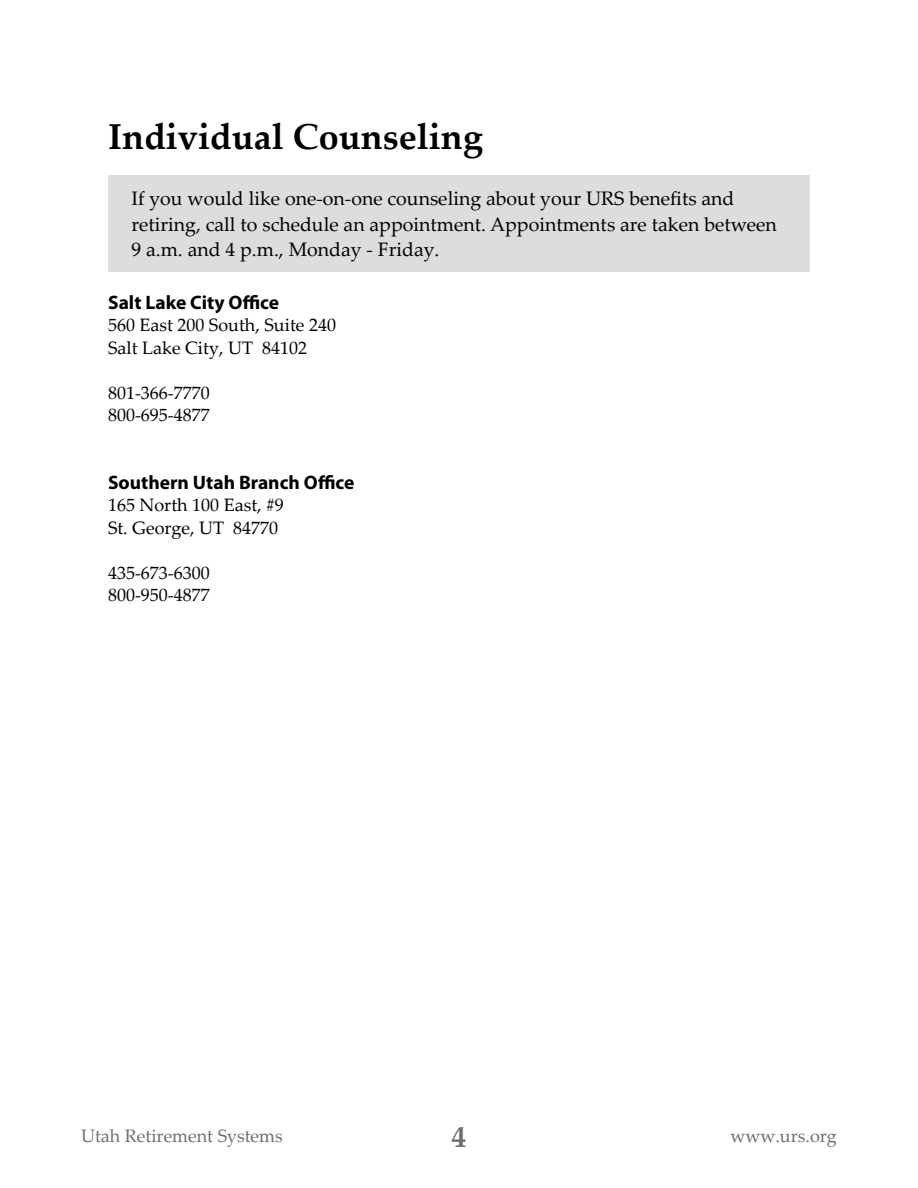
<style>
.page{position:relative;width:918px;height:1188px;background:#fff}
.page>*{position:absolute;margin:0;border:0;box-sizing:border-box;transform-origin:0 0}
.t1{font:700 36px "Palatino Linotype";color:#000}
.t2{font:700 30px "Palatino Linotype";color:#6d6e71}
.t3{font:19.5px/25.5px "Palatino Linotype";color:#000}
.t4{font:700 19.5px "Myriad Pro";color:#000}
.t5{font:18px/22.5px "Palatino Linotype";color:#000}
.t6{font:18px "Palatino Linotype";color:#6d6e71}
</style>
<div class="page">
<div style="left:108px;top:176px;width:702px;height:96px;background:#dcddde"></div>
<h1 class="t1" style="left:108px;top:112px;width:376px">Individual Counseling</h1>
<p class="t3" style="left:132px;top:185px;width:647px">If you would like one-on-one counseling about your URS benefits and retiring, call to schedule an appointment. Appointments are taken between<br>9 a.m. and 4 p.m., Monday - Friday.</p>
<p class="t4" style="left:108px;top:290px;width:173px">Salt Lake City Office</p>
<p class="t5" style="left:108px;top:313px;width:230px">560 East 200 South, Suite 240<br>Salt Lake City, UT 84102</p>
<p class="t5" style="left:108px;top:381px;width:103px">801-366-7770<br>800-695-4877</p>
<p class="t4" style="left:108px;top:470px;width:248px">Southern Utah Branch Office</p>
<p class="t5" style="left:108px;top:493px;width:177px">165 North 100 East, #9<br>St. George, UT 84770</p>
<p class="t5" style="left:108px;top:561px;width:103px">435-673-6300<br>800-950-4877</p>
<p class="t6" style="left:81px;top:1123px;width:203px">Utah Retirement Systems</p>
<h2 class="t2" style="left:452px;top:1115px;width:16px">4</h2>
<p class="t6" style="left:730px;top:1123px;width:108px">www.urs.org</p>
</div>
